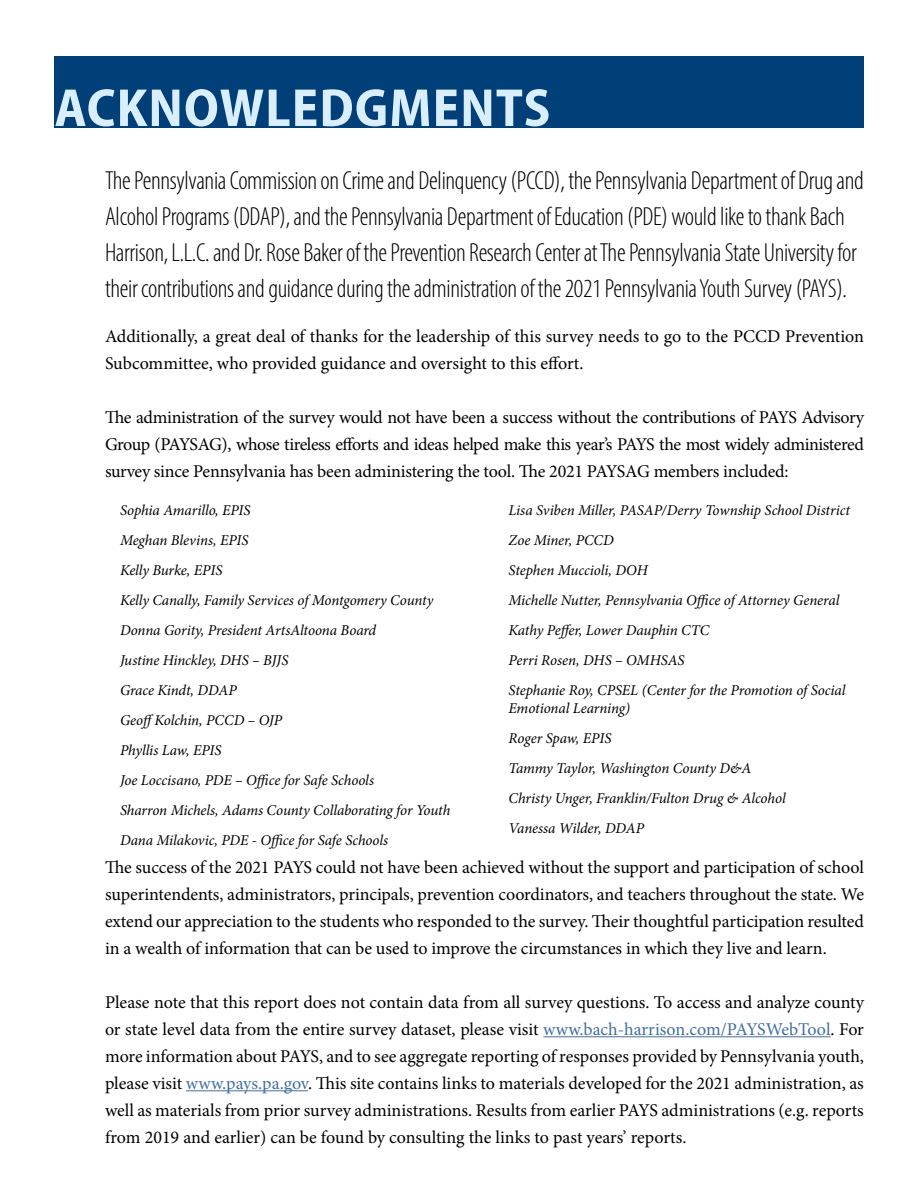
<style>
.page{position:relative;width:918px;height:1188px;background:#fff}
.page>*{position:absolute;margin:0;border:0;box-sizing:border-box;transform-origin:0 0}
.t1{font:700 semi-condensed 54px "Myriad Pro";letter-spacing:.02em;color:#d9eeff}
.t2{font:300 condensed 26.25px/36px "Myriad Pro";letter-spacing:-.015em;color:#000}
.t3{font:18px/27px "Minion Pro";letter-spacing:-.005em;color:#000;text-align:justify}
.t4{font:italic 15px/30px "Minion Pro";letter-spacing:-.005em;color:#000}
.s1{color:#416ea2}
</style>
<div class="page">
<div style="left:54px;top:56px;width:810px;height:72px;background:#003f77"></div>
<hr style="left:543px;top:1036px;width:287px;height:1px;background:#416ea2">
<hr style="left:186px;top:1090px;width:122px;height:1px;background:#416ea2">
<h1 class="t1" style="left:55px;top:73px;width:497px">ACKNOWLEDGMENTS</h1>
<p class="t2" style="left:105px;top:162px;width:760px">The Pennsylvania Commission on Crime and Delinquency (PCCD), the Pennsylvania Department of Drug and Alcohol Programs (DDAP), and the Pennsylvania Department of Education (PDE) would like to thank Bach Harrison, L.L.C. and Dr. Rose Baker of the Prevention Research Center at The Pennsylvania State University for their contributions and guidance during the administration of the 2021 Pennsylvania Youth Survey (PAYS).</p>
<p class="t3" style="left:105px;top:323px;width:761px">Additionally, a great deal of thanks for the leadership of this survey needs to go to the PCCD Prevention<br>Subcommittee, who provided guidance and oversight to this effort.</p>
<p class="t3" style="left:105px;top:404px;width:761px">The administration of the survey would not have been a success without the contributions of PAYS Advisory Group (PAYSAG), whose tireless efforts and ideas helped make this year’s PAYS the most widely administered survey since Pennsylvania has been administering the tool. The 2021 PAYSAG members included:</p>
<p class="t4" style="left:120px;top:495px;width:332px">Sophia Amarillo, EPIS<br>Meghan Blevins, EPIS<br>Kelly Burke, EPIS<br>Kelly Canally, Family Services of Montgomery County<br>Donna Gority, President ArtsAltoona Board<br>Justine Hinckley, DHS – BJJS<br>Grace Kindt, DDAP<br>GeoffKolchin, PCCD – OJP<br>Phyllis Law, EPIS<br>Joe Loccisano, PDE – Office for Safe Schools<br>Sharron Michels, Adams County Collaborating for Youth<br>Dana Milakovic, PDE - Office for Safe Schools</p>
<p class="t4" style="left:508px;top:495px;width:343px">Lisa Sviben Miller, PASAP/Derry Township School District Zoe Miner, PCCD<br>Stephen Muccioli, DOH<br>Michelle Nutter, Pennsylvania Office of Attorney General Kathy Peffer, Lower Dauphin CTC<br>Perri Rosen, DHS – OMHSAS<br>Stephanie Roy, CPSEL (Center for the Promotion of Social</p>
<p class="t4" style="left:508px;top:693px;width:279px">Emotional Learning)<br>Roger Spaw, EPIS<br>Tammy Taylor, Washington County D&amp;A<br>Christy Unger, Franklin/Fulton Drug &amp; Alcohol<br>Vanessa Wilder, DDAP</p>
<p class="t3" style="left:105px;top:854px;width:761px">The success of the 2021 PAYS could not have been achieved without the support and participation of school superintendents, administrators, principals, prevention coordinators, and teachers throughout the state. We extend our appreciation to the students who responded to the survey. Their thoughtful participation resulted in a wealth of information that can be used to improve the circumstances in which they live and learn.</p>
<p class="t3" style="left:105px;top:989px;width:761px">Please note that this report does not contain data from all survey questions. To access and analyze county or state level data from the entire survey dataset, please visit <span class="s1">www.bach-harrison.com/PAYSWebTool</span>. For more information about PAYS, and to see aggregate reporting of responses provided by Pennsylvania youth, please visit <span class="s1">www.pays.pa.gov</span>. This site contains links to materials developed for the 2021 administration, as well as materials from prior survey administrations. Results from earlier PAYS administrations (e.g. reports from 2019 and earlier) can be found by consulting the links to past years’ reports.</p>
</div>
